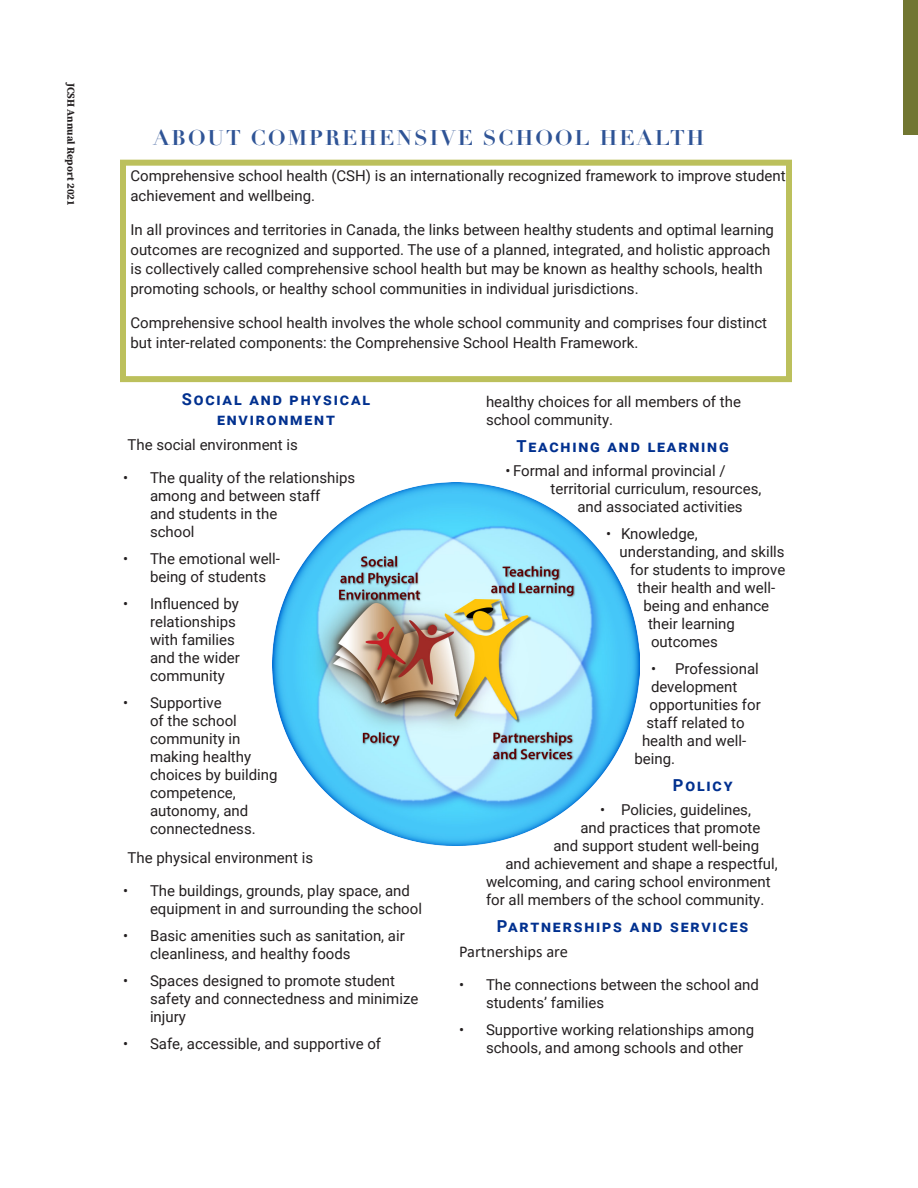
<style>
.page{position:relative;width:918px;height:1188px;background:#fff}
.page>*{position:absolute;margin:0;border:0;box-sizing:border-box;transform-origin:0 0}
.Chapter_Title{font:700 21px "Didot LT Pro";letter-spacing:.1em;color:#2f5496}
.Subtitle{font:700 16.5px/19.5px "Roboto";letter-spacing:.13em;color:#00308f;text-align:center}
.Subtitle-2{font:700 16.5px "Roboto";letter-spacing:.11em;color:#00308f}
.t1{font:16.5px "Calibri";color:#231f20}
.Normal_Text{font:15px/18px "Roboto";color:#231f20}
.t2{font:700 10.5px "Source Serif Pro";color:#231f20}
</style>
<div class="page">
<div style="left:903px;top:0;width:15px;height:135px;background:#717631"></div>
<img style="left:273px;top:482px;width:366px;height:364px">
<div style="left:120px;top:160px;width:672px;height:222px;border:6px solid #bcc05c"></div>
<p class="t2" style="left:78px;top:83px;width:124px;rotate:90deg">JCSH Annual Report 2021</p>
<p class="Chapter_Title" style="left:154px;top:124px;width:552px">ABOUT COMPREHENSIVE SCHOOL HEALTH</p>
<p class="Normal_Text" style="left:130px;top:166px;width:657px;line-height:19.5px">Comprehensive school health (CSH) is an internationally recognized framework to improve student achievement and wellbeing.</p>
<p class="Normal_Text" style="left:130px;top:220px;width:645px;line-height:19.5px">In all provinces and territories in Canada, the links between healthy students and optimal learning outcomes are recognized and supported. The use of a planned, integrated, and holistic approach is collectively called comprehensive school health but may be known as healthy schools, health promoting schools, or healthy school communities in individual jurisdictions.</p>
<p class="Normal_Text" style="left:130px;top:313px;width:638px;line-height:19.5px">Comprehensive school health involves the whole school community and comprises four distinct but inter-related components: the Comprehensive School Health Framework.</p>
<p class="Subtitle" style="left:182px;top:389px;width:190px">Social and physical environment</p>
<p class="Normal_Text" style="left:128px;top:435px;width:172px">The social environment is</p>
<p class="Normal_Text" style="left:150px;top:468px;width:207px;text-indent:-27px">• The quality of the relationships among and between staff<br>and students in the<br>school</p>
<p class="Normal_Text" style="left:150px;top:549px;width:132px;text-indent:-27px">• The emotional well&shy;being of students</p>
<p class="Normal_Text" style="left:150px;top:594px;width:91px;text-indent:-27px">• Influenced by relationships with families and the wider community</p>
<p class="Normal_Text" style="left:150px;top:693px;width:129px;text-indent:-27px">• Supportive<br>of the school community in making healthy choices by building competence, autonomy, and connectedness.</p>
<p class="Normal_Text" style="left:128px;top:848px;width:187px">The physical environment is</p>
<p class="Normal_Text" style="left:150px;top:881px;width:274px;text-indent:-27px">• The buildings, grounds, play space, and equipment in and surrounding the school</p>
<p class="Normal_Text" style="left:150px;top:926px;width:256px;text-indent:-27px">• Basic amenities such as sanitation, air cleanliness, and healthy foods</p>
<p class="Normal_Text" style="left:150px;top:971px;width:270px;text-indent:-27px">• Spaces designed to promote student safety and connectedness and minimize injury</p>
<p class="Normal_Text" style="left:123px;top:1034px;width:260px">• Safe, accessible, and supportive of</p>
<p class="Normal_Text" style="left:486px;top:392px;width:256px">healthy choices for all members of the school community.</p>
<p class="Subtitle" style="left:516px;top:436px;width:214px">Teaching and learning</p>
<p class="Normal_Text" style="left:506px;top:461px;width:222px">• Formal and informal provincial /</p>
<p class="Normal_Text" style="left:550px;top:479px;width:212px">territorial curriculum, resources,</p>
<p class="Normal_Text" style="left:578px;top:497px;width:167px">and associated activities</p>
<p class="Normal_Text" style="left:606px;top:524px;width:93px">• Knowledge,</p>
<p class="Normal_Text" style="left:620px;top:542px;width:167px">understanding, and skills</p>
<p class="Normal_Text" style="left:630px;top:560px;width:157px">for students to improve</p>
<p class="Normal_Text" style="left:638px;top:578px;width:139px">their health and well-</p>
<p class="Normal_Text" style="left:644px;top:596px;width:127px">being and enhance</p>
<p class="Normal_Text" style="left:648px;top:614px;width:89px">their learning</p>
<p class="Normal_Text" style="left:651px;top:632px;width:68px">outcomes</p>
<p class="Normal_Text" style="left:651px;top:659px;width:109px">• Professional</p>
<p class="Normal_Text" style="left:651px;top:677px;width:88px">development</p>
<p class="Normal_Text" style="left:650px;top:695px;width:113px">opportunities for</p>
<p class="Normal_Text" style="left:646px;top:713px;width:100px">staff related to</p>
<p class="Normal_Text" style="left:642px;top:731px;width:106px">health and well-</p>
<p class="Normal_Text" style="left:634px;top:749px;width:42px">being.</p>
<p class="Subtitle-2" style="left:673px;top:774px;width:61px">Policy</p>
<p class="Normal_Text" style="left:600px;top:800px;width:152px">• Policies, guidelines,</p>
<p class="Normal_Text" style="left:580px;top:818px;width:181px">and practices that promote</p>
<p class="Normal_Text" style="left:554px;top:836px;width:207px">and support student well-being</p>
<p class="Normal_Text" style="left:506px;top:854px;width:274px">and achievement and shape a respectful,</p>
<p class="Normal_Text" style="left:486px;top:872px;width:286px">welcoming, and caring school environment</p>
<p class="Normal_Text" style="left:486px;top:890px;width:280px">for all members of the school community.</p>
<p class="Subtitle-2" style="left:497px;top:915px;width:253px">Partnerships and services</p>
<p class="t1" style="left:459px;top:940px;width:111px">Partnerships are</p>
<p class="Normal_Text" style="left:486px;top:975px;width:274px;text-indent:-27px">• The connections between the school and students’ families</p>
<p class="Normal_Text" style="left:486px;top:1020px;width:270px;text-indent:-27px">• Supportive working relationships among schools, and among schools and other</p>
</div>
